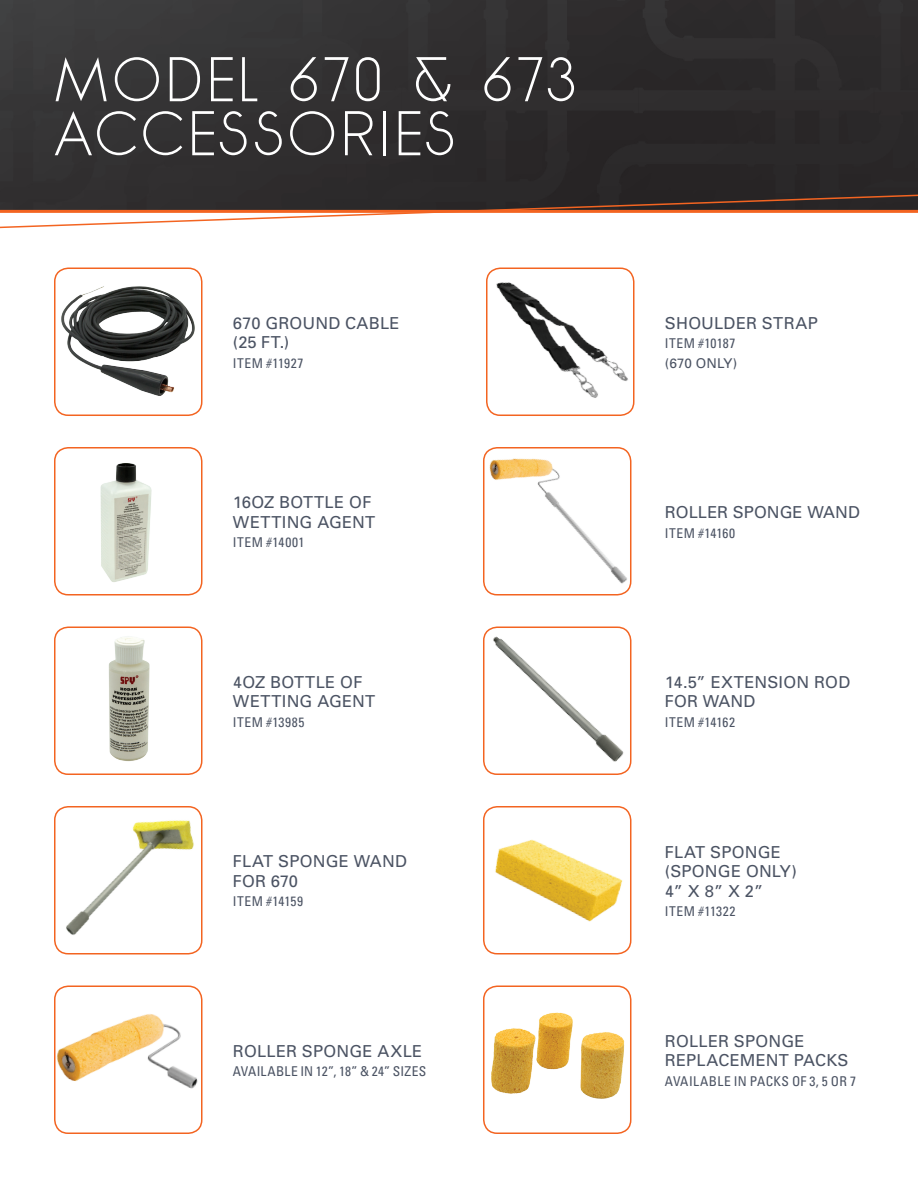
<style>
.page{position:relative;width:918px;height:1188px;background:#fff}
.page>*{position:absolute;margin:0;border:0;box-sizing:border-box;transform-origin:0 0}
.t1{font:200 63px/54px "phantom";letter-spacing:.1em;color:#fff}
.t2{font:16.5px/19.5px "Univers";letter-spacing:.01em;color:#4b5363}
.t3{font:condensed 13.5px "Univers";letter-spacing:.03em;color:#4b5363}
.t4{font:13.5px "Univers";letter-spacing:.01em;color:#4b5363}
</style>
<div class="page">
<img style="left:0;top:0;width:918px;height:193px">
<svg style="left:0;top:193px;width:918px;height:36px"></svg>
<hr style="left:0;top:210px;width:918px;height:3px;background:#f36421">
<img style="left:484px;top:448px;width:147px;height:146px">
<div style="left:483px;top:447px;width:148px;height:149px;border:2px solid #f36421;border-radius:14px"></div>
<img style="left:55px;top:627px;width:147px;height:147px">
<div style="left:54px;top:627px;width:148px;height:148px;border:2px solid #f36421;border-radius:14px"></div>
<img style="left:484px;top:807px;width:147px;height:146px">
<div style="left:483px;top:806px;width:148px;height:149px;border:2px solid #f36421;border-radius:14px"></div>
<img style="left:55px;top:807px;width:147px;height:145px">
<div style="left:54px;top:806px;width:148px;height:149px;border:2px solid #f36421;border-radius:14px"></div>
<img style="left:484px;top:987px;width:147px;height:144px">
<div style="left:483px;top:986px;width:148px;height:148px;border:2px solid #f36421;border-radius:14px"></div>
<img style="left:55px;top:986px;width:147px;height:147px">
<div style="left:54px;top:986px;width:148px;height:148px;border:2px solid #f36421;border-radius:14px"></div>
<img style="left:100px;top:463px;width:52px;height:119px">
<div style="left:54px;top:447px;width:148px;height:149px;border:2px solid #f36421;border-radius:14px"></div>
<img style="left:484px;top:627px;width:147px;height:147px">
<div style="left:483px;top:627px;width:148px;height:148px;border:2px solid #f36421;border-radius:14px"></div>
<img style="left:487px;top:269px;width:147px;height:146px">
<div style="left:486px;top:268px;width:148px;height:148px;border:2px solid #f36421;border-radius:14px"></div>
<img style="left:55px;top:268px;width:147px;height:147px">
<div style="left:54px;top:268px;width:148px;height:148px;border:2px solid #f36421;border-radius:14px"></div>
<h1 class="t1" style="left:54px;top:53px;width:523px">MODEL 670 &amp; 673<br>ACCESSORIES</h1>
<p class="t2" style="left:233px;top:313px;width:168px">670 GROUND CABLE (25 FT.)</p>
<p class="t3" style="left:233px;top:355px;width:72px">ITEM #11927</p>
<p class="t2" style="left:233px;top:493px;width:144px">16OZ BOTTLE OF<br>WETTING AGENT</p>
<p class="t3" style="left:233px;top:534px;width:73px">ITEM #14001</p>
<p class="t2" style="left:233px;top:672px;width:144px">4OZ BOTTLE OF<br>WETTING AGENT</p>
<p class="t3" style="left:233px;top:714px;width:73px">ITEM #13985</p>
<p class="t2" style="left:233px;top:852px;width:176px">FLAT SPONGE WAND<br>FOR 670</p>
<p class="t3" style="left:233px;top:893px;width:72px">ITEM #14159</p>
<p class="t2" style="left:233px;top:1041px;width:191px">ROLLER SPONGE AXLE</p>
<p class="t3" style="left:233px;top:1063px;width:195px">AVAILABLE IN 12”, 18” &amp; 24” SIZES</p>
<p class="t2" style="left:665px;top:313px;width:154px">SHOULDER STRAP</p>
<p class="t3" style="left:665px;top:335px;width:72px">ITEM #10187</p>
<p class="t4" style="left:665px;top:355px;width:74px">(670 ONLY)</p>
<p class="t2" style="left:665px;top:502px;width:197px">ROLLER SPONGE WAND</p>
<p class="t3" style="left:665px;top:524px;width:72px">ITEM #14160</p>
<p class="t2" style="left:665px;top:672px;width:187px">14.5” EXTENSION ROD<br>FOR WAND</p>
<p class="t3" style="left:665px;top:714px;width:72px">ITEM #14162</p>
<p class="t2" style="left:665px;top:842px;width:133px">FLAT SPONGE (SPONGE ONLY)<br>4” X 8” X 2”</p>
<p class="t3" style="left:665px;top:903px;width:72px">ITEM #11322</p>
<p class="t2" style="left:665px;top:1031px;width:185px">ROLLER SPONGE<br>REPLACEMENT PACKS</p>
<p class="t3" style="left:665px;top:1073px;width:193px">AVAILABLE IN PACKS OF 3, 5 OR 7</p>
</div>
